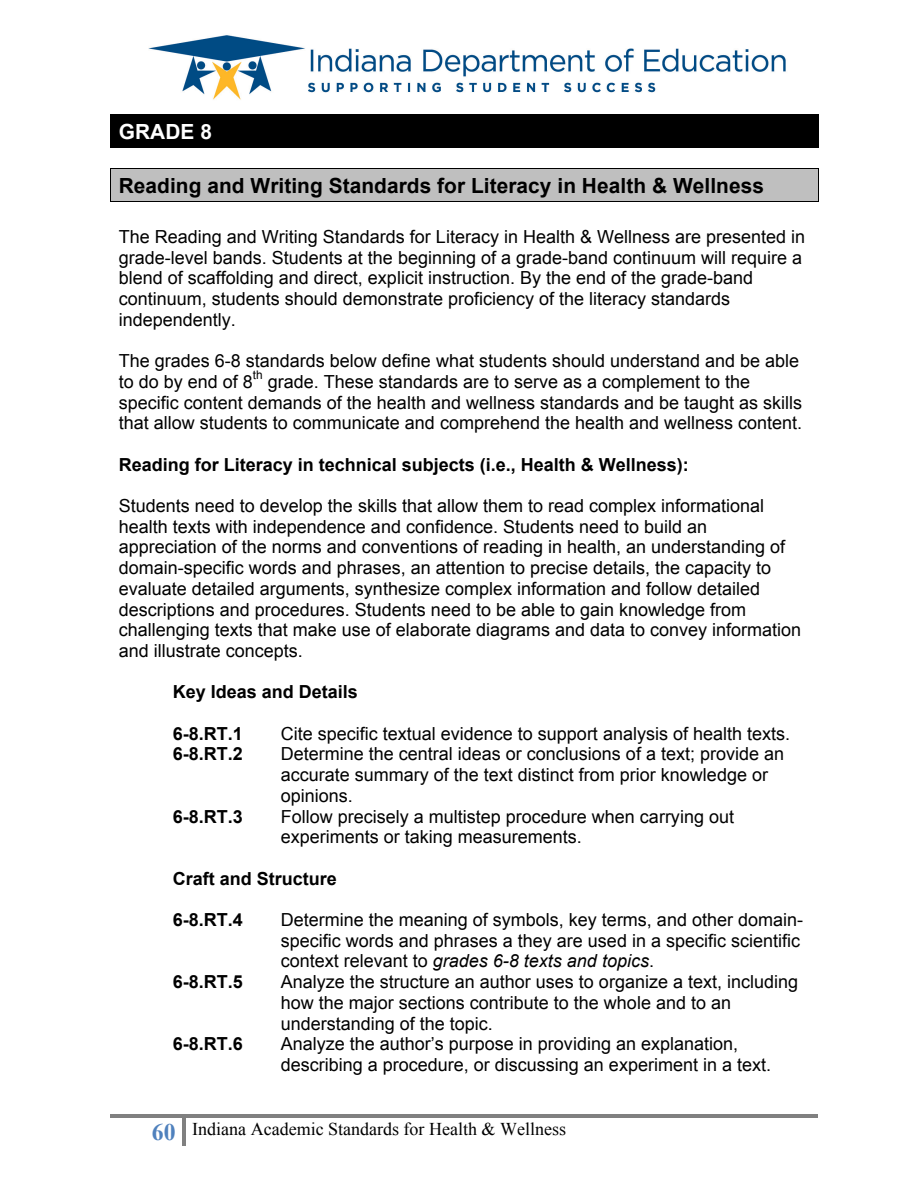
<style>
.page{position:relative;width:918px;height:1188px;background:#fff}
.page>*{position:absolute;margin:0;border:0;box-sizing:border-box;transform-origin:0 0}
.t1{font:700 20.85px "Arial";letter-spacing:.005em;color:#000}
.t2{font:700 20.85px "Arial";letter-spacing:.005em;color:#fff}
.t3{font:18px/20.7px "Arial";color:#000}
.t4{font:700 18px "Arial";color:#000}
.t5{font:18px "Times New Roman";color:#000}
.t6{font:11.85px "Arial";color:#000}
.s1{font-style:italic}
.s2{font-weight:700;font-size:23.7px;color:#4f81bd}
</style>
<div class="page">
<hr style="left:111px;top:1115px;width:71px;height:3px;background:#808080">
<hr style="left:185px;top:1115px;width:633px;height:3px;background:#808080">
<hr style="left:182px;top:1118px;width:3px;height:28px;background:#808080">
<img style="left:148px;top:35px;width:638px;height:65px">
<div style="left:111px;top:114px;width:707px;height:33px;background:#000"></div>
<hr style="left:110px;top:114px;width:1px;height:33px;background:#000">
<hr style="left:111px;top:147px;width:707px;height:1px;background:#000">
<hr style="left:818px;top:114px;width:1px;height:33px;background:#000">
<div style="left:111px;top:169px;width:707px;height:33px;background:#bfbfbf"></div>
<hr style="left:111px;top:168px;width:707px;height:1px;background:#000">
<hr style="left:110px;top:169px;width:1px;height:33px;background:#000">
<hr style="left:111px;top:202px;width:707px;height:1px;background:#000">
<hr style="left:818px;top:169px;width:1px;height:33px;background:#000">
<p class="t2" style="left:119px;top:120px;width:95px">GRADE 8</p>
<p class="t1" style="left:119px;top:174px;width:647px">Reading and Writing Standards for Literacy in Health &amp; Wellness</p>
<p class="t3" style="left:119px;top:226px;width:688px">The Reading and Writing Standards for Literacy in Health &amp; Wellness are presented in grade-level bands. Students at the beginning of a grade-band continuum will require a blend of scaffolding and direct, explicit instruction. By the end of the grade-band continuum, students should demonstrate proficiency of the literacy standards independently.</p>
<p class="t3" style="left:119px;top:351px;width:682px">The grades 6-8 standards below define what students should understand and be able to do by end of 8</p>
<p class="t6" style="left:253px;top:369px;width:11px">th</p>
<p class="t3" style="left:119px;top:371px;width:685px;text-indent:149px">grade. These standards are to serve as a complement to the specific content demands of the health and wellness standards and be taught as skills that allow students to communicate and comprehend the health and wellness content.</p>
<p class="t4" style="left:119px;top:454px;width:572px">Reading for Literacy in technical subjects (i.e., Health &amp; Wellness):</p>
<p class="t3" style="left:119px;top:495px;width:684px">Students need to develop the skills that allow them to read complex informational health texts with independence and confidence. Students need to build an appreciation of the norms and conventions of reading in health, an understanding of domain-specific words and phrases, an attention to precise details, the capacity to evaluate detailed arguments, synthesize complex information and follow detailed descriptions and procedures. Students need to be able to gain knowledge from challenging texts that make use of elaborate diagrams and data to convey information and illustrate concepts.</p>
<p class="t4" style="left:173px;top:682px;width:187px">Key Ideas and Details</p>
<p class="t4" style="left:173px;top:724px;width:72px">6-8.RT.1</p>
<p class="t3" style="left:281px;top:723px;width:511px">Cite specific textual evidence to support analysis of health texts.</p>
<p class="t4" style="left:173px;top:744px;width:72px">6-8.RT.2</p>
<p class="t3" style="left:281px;top:744px;width:505px">Determine the central ideas or conclusions of a text; provide an accurate summary of the text distinct from prior knowledge or opinions.</p>
<p class="t4" style="left:173px;top:806px;width:72px">6-8.RT.3</p>
<p class="t3" style="left:281px;top:806px;width:455px">Follow precisely a multistep procedure when carrying out experiments or taking measurements.</p>
<p class="t4" style="left:173px;top:868px;width:166px">Craft and Structure</p>
<p class="t4" style="left:173px;top:910px;width:72px">6-8.RT.4</p>
<p class="t3" style="left:281px;top:909px;width:524px">Determine the meaning of symbols, key terms, and other domain&shy;specific words and phrases a they are used in a specific scientific context relevant to <span class="s1">grades 6-8 texts and topics</span>.</p>
<p class="t4" style="left:173px;top:972px;width:72px">6-8.RT.5</p>
<p class="t3" style="left:281px;top:972px;width:519px">Analyze the structure an author uses to organize a text, including how the major sections contribute to the whole and to an understanding of the topic.</p>
<p class="t4" style="left:173px;top:1034px;width:72px">6-8.RT.6</p>
<p class="t3" style="left:281px;top:1033px;width:492px">Analyze the author’s purpose in providing an explanation, describing a procedure, or discussing an experiment in a text.</p>
<p class="t5" style="left:152px;top:1119px;width:416px"><span class="s2">60</span> Indiana Academic Standards for Health &amp; Wellness</p>
</div>
